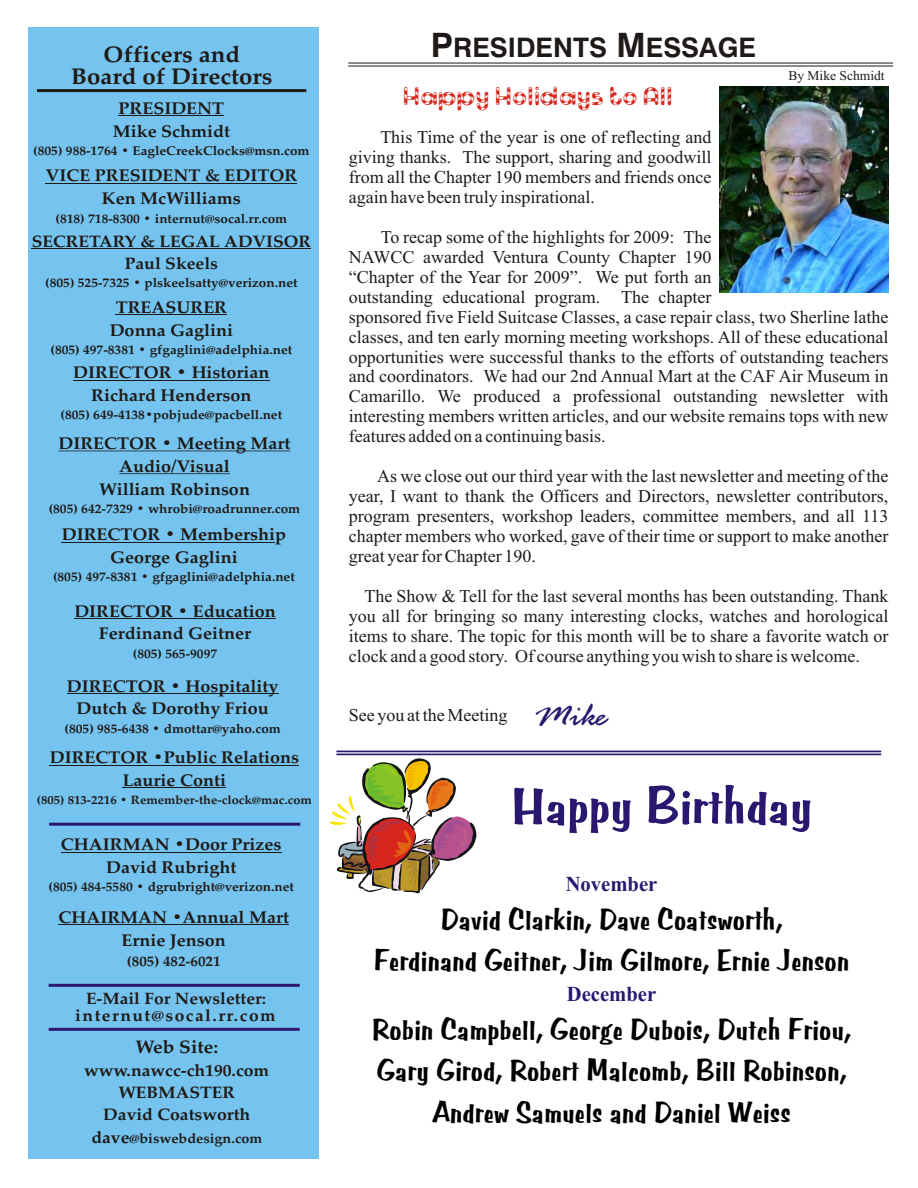
<style>
.page{position:relative;width:918px;height:1188px;background:#fff}
.page>*{position:absolute;margin:0;border:0;box-sizing:border-box;transform-origin:0 0}
.t1{font:700 51.75px "AT Benguiat Frisky";color:#291770}
.t2{font:38.25px "Rage Italic Let Plain";color:#291770}
.t3{font:700 30px/41.7px "AT Benguiat Frisky";color:#000;text-align:center}
.t4{font:27px "Candy Cane Unregistered";color:#d9261c}
.t5{font:700 26.85px "Swiss 721 BT";color:#1f1a17}
.t6{font:700 22.5px/22.6px "Palatino Linotype";color:#1f1a17;text-align:center;scale:1.07 1}
.t7{font:700 21.3px "Times New Roman";color:#291770}
.t8{font:18px/20px "Times New Roman";color:#1f1a17;text-align:justify}
.t9{font:700 18px "Palatino Linotype";color:#1f1a17;scale:1.07 1}
.t10{font:700 16.95px/22.8px "Palatino Linotype";color:#1f1a17;text-align:center;scale:1.07 1}
.t11{font:700 16.8px "Palatino Linotype";color:#1f1a17;scale:1.07 1}
.t12{font:700 16.5px/22.2px "Palatino Linotype";color:#1f1a17;text-align:center;scale:1.07 1}
.t13{font:700 16.35px/17.1px "Palatino Linotype";letter-spacing:.045em;color:#1f1a17;text-align:center;scale:1.07 1}
.t14{font:700 14.1px "Palatino Linotype";color:#1f1a17;scale:1.07 1}
.t15{font:700 13.5px "Palatino Linotype";color:#1f1a17;scale:1.07 1}
.t16{font:13.5px "Times New Roman";color:#1f1a17}
.t17{font:700 12.6px "Palatino Linotype";color:#1f1a17;scale:1.07 1}
.t18{font:700 12px "Palatino Linotype";color:#1f1a17;scale:1.07 1}
.s1{font-size:16.5px}
.s2{font-size:33.6px}
</style>
<div class="page">
<div style="left:29px;top:27px;width:290px;height:1131px;background:#75c4f0"></div>
<hr style="left:37px;top:89px;width:269px;height:3px;background:#1f1a17">
<hr style="left:119px;top:115px;width:105px;height:1px;background:#1f1a17">
<hr style="left:46px;top:183px;width:251px;height:1px;background:#1f1a17">
<hr style="left:32px;top:248px;width:279px;height:1px;background:#1f1a17">
<hr style="left:116px;top:314px;width:111px;height:1px;background:#1f1a17">
<hr style="left:73px;top:380px;width:197px;height:1px;background:#1f1a17">
<hr style="left:59px;top:451px;width:231px;height:1px;background:#1f1a17">
<hr style="left:119px;top:473px;width:111px;height:1px;background:#1f1a17">
<hr style="left:62px;top:542px;width:213px;height:1px;background:#1f1a17">
<hr style="left:74px;top:618px;width:202px;height:1px;background:#1f1a17">
<hr style="left:348px;top:66px;width:545px;height:1px;background:#1f1a17">
<hr style="left:348px;top:63px;width:545px;height:1px;background:#1f1a17">
<hr style="left:49px;top:1028px;width:251px;height:3px;background:#291770">
<hr style="left:67px;top:693px;width:211px;height:1px;background:#1f1a17">
<img style="left:719px;top:87px;width:169px;height:206px">
<hr style="left:49px;top:984px;width:251px;height:3px;background:#291770">
<hr style="left:50px;top:765px;width:249px;height:1px;background:#1f1a17">
<hr style="left:123px;top:788px;width:103px;height:1px;background:#1f1a17">
<hr style="left:61px;top:852px;width:221px;height:1px;background:#1f1a17">
<hr style="left:58px;top:925px;width:231px;height:1px;background:#1f1a17">
<hr style="left:49px;top:823px;width:251px;height:3px;background:#291770">
<svg style="left:330px;top:758px;width:146px;height:135px"></svg>
<hr style="left:336px;top:754px;width:545px;height:1px;background:#291770">
<hr style="left:336px;top:751px;width:545px;height:1px;background:#291770">
<p class="t6" style="left:71px;top:45px;width:189px">Officers and<br>Board of Directors</p>
<p class="t10" style="left:113px;top:99px;width:111px">PRESIDENT<br>Mike Schmidt</p>
<p class="t17" style="left:33px;top:146px;width:260px">(805) 988-1764 • EagleCreekClocks@msn.com</p>
<p class="t10" style="left:46px;top:166px;width:237px">VICE PRESIDENT &amp; EDITOR<br>Ken McWilliams</p>
<p class="t17" style="left:56px;top:213px;width:218px">(818) 718-8300 • internut@socal.rr.com</p>
<p class="t12" style="left:32px;top:232px;width:263px">SECRETARY &amp; LEGAL ADVISOR</p>
<p class="t17" style="left:45px;top:278px;width:237px">(805) 525-7325 • plskeelsatty@verizon.net</p>
<p class="t12" style="left:125px;top:254px;width:89px">Paul Skeels</p>
<p class="t10" style="left:110px;top:298px;width:117px">TREASURER<br>Donna Gaglini</p>
<p class="t17" style="left:51px;top:345px;width:228px">(805) 497-8381 • gfgaglini@adelphia.net</p>
<p class="t10" style="left:73px;top:363px;width:185px">DIRECTOR • Historian<br>Richard Henderson</p>
<p class="t17" style="left:61px;top:410px;width:209px">(805) 649-4138•pobjude@pacbell.net</p>
<p class="t10" style="left:59px;top:434px;width:218px">DIRECTOR • Meeting Mart<br>Audio/Visual<br>William Robinson</p>
<p class="t17" style="left:49px;top:504px;width:237px">(805) 642-7329 • whrobi@roadrunner.com</p>
<p class="t10" style="left:62px;top:525px;width:211px">DIRECTOR • Membership<br>George Gaglini</p>
<p class="t17" style="left:53px;top:572px;width:228px">(805) 497-8381 • gfgaglini@adelphia.net</p>
<p class="t10" style="left:74px;top:601px;width:190px">DIRECTOR • Education<br>Ferdinand Geitner</p>
<p class="t17" style="left:133px;top:648px;width:80px">(805) 565-9097</p>
<p class="t10" style="left:67px;top:676px;width:199px">DIRECTOR • Hospitality<br>Dutch &amp; Dorothy Friou</p>
<p class="t17" style="left:65px;top:724px;width:204px">(805) 985-6438 • dmottar@yaho.com</p>
<p class="t10" style="left:50px;top:748px;width:234px">DIRECTOR •Public Relations</p>
<p class="t18" style="left:37px;top:795px;width:259px">(805) 813-2216 • Remember-the-clock@mac.com</p>
<p class="t10" style="left:123px;top:771px;width:98px">Laurie Conti</p>
<p class="t10" style="left:61px;top:835px;width:208px">CHAIRMAN •Door Prizes<br>David Rubright</p>
<p class="t17" style="left:49px;top:882px;width:231px">(805) 484-5580 • dgrubright@verizon.net</p>
<p class="t10" style="left:58px;top:908px;width:217px">CHAIRMAN •Annual Mart</p>
<p class="t14" style="left:127px;top:955px;width:89px">(805) 482-6021</p>
<p class="t11" style="left:122px;top:933px;width:99px">Ernie Jenson</p>
<p class="t13" style="left:75px;top:992px;width:189px">E-Mail For Newsletter: internut@socal.rr.com</p>
<p class="t9" style="left:135px;top:1040px;width:79px">Web Site:</p>
<p class="t12" style="left:84px;top:1061px;width:174px">www.nawcc-ch190.com<br>WEBMASTER<br>David Coatsworth</p>
<p class="t15" style="left:91px;top:1133px;width:161px"><span class="s1">dave</span>@biswebdesign.com</p>
<h3 class="t5" style="left:431px;top:37px;width:327px"><span class="s2">P</span>RESIDENTS <span class="s2">M</span>ESSAGE</h3>
<h3 class="t4" style="left:403px;top:84px;width:272px">Happy Holidays to All</h3>
<p class="t16" style="left:788px;top:71px;width:98px">By Mike Schmidt</p>
<p class="t8" style="left:349px;top:129px;width:364px;text-indent:32px">This Time of the year is one of reflecting and giving thanks. The support, sharing and goodwill from all the Chapter 190 members and friends once again have been truly inspirational.</p>
<p class="t8" style="left:349px;top:229px;width:541px;text-align:left;text-indent:32px">To recap some of the highlights for 2009: The<br>NAWCC awarded Ventura County Chapter 190<br>“Chapter of the Year for 2009”. We put forth an<br>outstanding educational program. The chapter<br>sponsored five Field Suitcase Classes, a case repair class, two Sherline lathe classes, and ten early morning meeting workshops. All of these educational opportunities were successful thanks to the efforts of outstanding teachers and coordinators. We had our 2nd Annual Mart at the CAF Air Museum in Camarillo. We produced a professional outstanding newsletter with interesting members written articles, and our website remains tops with new features added on a continuing basis.</p>
<p class="t8" style="left:349px;top:468px;width:541px;text-indent:28px">As we close out our third year with the last newsletter and meeting of the year, I want to thank the Officers and Directors, newsletter contributors, program presenters, workshop leaders, committee members, and all 113 chapter members who worked, gave of their time or support to make another great year for Chapter 190.</p>
<p class="t8" style="left:349px;top:587px;width:541px;text-indent:16px">The Show &amp; Tell for the last several months has been outstanding. Thank you all for bringing so many interesting clocks, watches and horological items to share. The topic for this month will be to share a favorite watch or clock and a good story. Of course anything you wish to share is welcome.</p>
<p class="t8" style="left:349px;top:707px;width:160px">See you at the Meeting</p>
<h2 class="t2" style="left:534px;top:703px;width:75px">Mike</h2>
<h1 class="t1" style="left:511px;top:785px;width:303px">Happy Birthday</h1>
<p class="t7" style="left:566px;top:877px;width:93px">November</p>
<h3 class="t3" style="left:374px;top:901px;width:477px">David Clarkin, Dave Coatsworth,<br>Ferdinand Geitner, Jim Gilmore, Ernie Jenson</h3>
<p class="t7" style="left:567px;top:987px;width:91px">December</p>
<h3 class="t3" style="left:372px;top:1011px;width:481px">Robin Campbell, George Dubois, Dutch Friou,<br>Gary Girod, Robert Malcomb, Bill Robinson,<br>Andrew Samuels and Daniel Weiss</h3>
</div>
